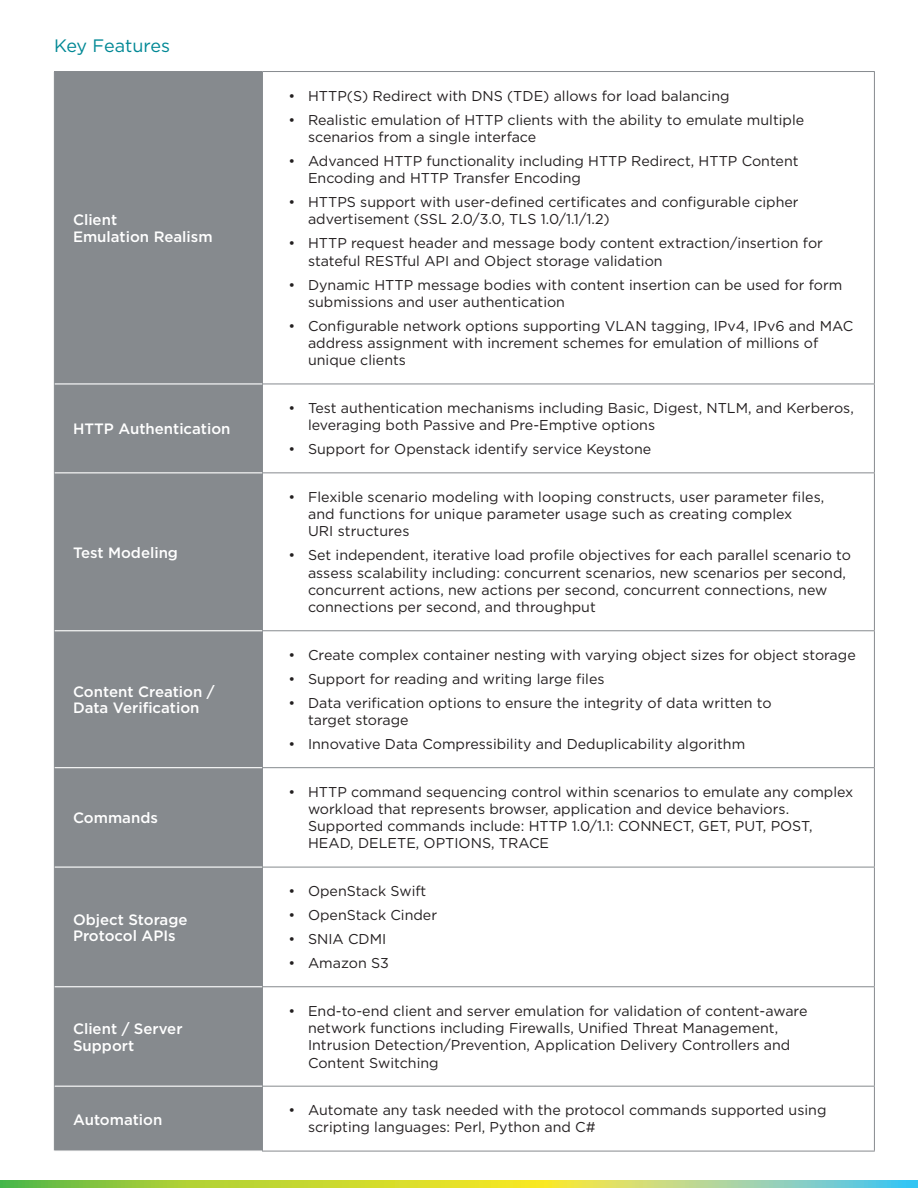
<style>
.page{position:relative;width:918px;height:1188px;background:#fff}
.page>*{position:absolute;margin:0;border:0;box-sizing:border-box;transform-origin:0 0}
.Subheading{font:18px "Gotham";letter-spacing:-.005em;color:#008895}
.Featured_Headline{font:500 15px/16.5px "Gotham";color:#fff}
.t1{font:14.25px/17.2px "Gotham";color:#231f20}
</style>
<div class="page">
<svg style="left:0;top:1180px;width:918px;height:8px;background:#afd45f"></svg>
<div style="left:55px;top:72px;width:207px;height:1079px;background:#868a8e"></div>
<hr style="left:54px;top:71px;width:208px;height:1px;background:#868a8e">
<hr style="left:54px;top:72px;width:1px;height:312px;background:#868a8e">
<hr style="left:54px;top:384px;width:1px;height:89px;background:#868a8e">
<hr style="left:54px;top:473px;width:1px;height:158px;background:#868a8e">
<hr style="left:54px;top:631px;width:1px;height:137px;background:#868a8e">
<hr style="left:54px;top:768px;width:1px;height:99px;background:#868a8e">
<hr style="left:54px;top:867px;width:1px;height:120px;background:#868a8e">
<hr style="left:54px;top:987px;width:1px;height:99px;background:#868a8e">
<hr style="left:54px;top:1086px;width:1px;height:65px;background:#868a8e">
<hr style="left:262px;top:71px;width:613px;height:1px;background:#868a8e">
<hr style="left:262px;top:72px;width:1px;height:312px;background:#868a8e">
<hr style="left:874px;top:72px;width:1px;height:312px;background:#868a8e">
<hr style="left:262px;top:384px;width:613px;height:1px;background:#868a8e">
<hr style="left:262px;top:384px;width:1px;height:88px;background:#868a8e">
<hr style="left:874px;top:384px;width:1px;height:88px;background:#868a8e">
<hr style="left:262px;top:472px;width:613px;height:1px;background:#868a8e">
<hr style="left:262px;top:473px;width:1px;height:157px;background:#868a8e">
<hr style="left:874px;top:473px;width:1px;height:157px;background:#868a8e">
<hr style="left:262px;top:630px;width:613px;height:1px;background:#868a8e">
<hr style="left:262px;top:631px;width:1px;height:136px;background:#868a8e">
<hr style="left:874px;top:631px;width:1px;height:136px;background:#868a8e">
<hr style="left:262px;top:767px;width:613px;height:1px;background:#868a8e">
<hr style="left:262px;top:768px;width:1px;height:99px;background:#868a8e">
<hr style="left:874px;top:768px;width:1px;height:99px;background:#868a8e">
<hr style="left:262px;top:867px;width:613px;height:1px;background:#868a8e">
<hr style="left:262px;top:867px;width:1px;height:119px;background:#868a8e">
<hr style="left:874px;top:867px;width:1px;height:119px;background:#868a8e">
<hr style="left:262px;top:986px;width:613px;height:1px;background:#868a8e">
<hr style="left:262px;top:987px;width:1px;height:99px;background:#868a8e">
<hr style="left:874px;top:987px;width:1px;height:99px;background:#868a8e">
<hr style="left:262px;top:1086px;width:613px;height:1px;background:#868a8e">
<hr style="left:262px;top:1087px;width:1px;height:64px;background:#868a8e">
<hr style="left:874px;top:1087px;width:1px;height:64px;background:#868a8e">
<hr style="left:262px;top:1151px;width:613px;height:1px;background:#868a8e">
<hr style="left:55px;top:383px;width:207px;height:2px;background:#fff">
<hr style="left:55px;top:472px;width:207px;height:1px;background:#fff">
<hr style="left:55px;top:630px;width:207px;height:1px;background:#fff">
<hr style="left:55px;top:767px;width:207px;height:1px;background:#fff">
<hr style="left:55px;top:867px;width:207px;height:1px;background:#fff">
<hr style="left:55px;top:986px;width:207px;height:1px;background:#fff">
<hr style="left:55px;top:1086px;width:207px;height:1px;background:#fff">
<p class="Subheading" style="left:54px;top:36px;width:118px">Key Features</p>
<p class="Featured_Headline" style="left:73px;top:212px;width:141px">Client<br>Emulation Realism</p>
<p class="Featured_Headline" style="left:73px;top:421px;width:159px">HTTP Authentication</p>
<p class="Featured_Headline" style="left:73px;top:544px;width:107px">Test Modeling</p>
<p class="Featured_Headline" style="left:73px;top:683px;width:143px">Content Creation /<br>Data Verification</p>
<p class="Featured_Headline" style="left:73px;top:810px;width:86px">Commands</p>
<p class="Featured_Headline" style="left:73px;top:911px;width:116px">Object Storage<br>Protocol APIs</p>
<p class="Featured_Headline" style="left:73px;top:1020px;width:111px">Client / Server<br>Support</p>
<p class="t1" style="left:289px;top:87px;width:443px">• HTTP(S) Redirect with DNS (TDE) allows for load balancing</p>
<p class="t1" style="left:308px;top:111px;width:498px;text-indent:-20px">• Realistic emulation of HTTP clients with the ability to emulate multiple scenarios from a single interface</p>
<p class="t1" style="left:308px;top:152px;width:492px;text-indent:-20px">• Advanced HTTP functionality including HTTP Redirect, HTTP Content<br>Encoding and HTTP Transfer Encoding</p>
<p class="t1" style="left:308px;top:193px;width:492px;text-indent:-20px">• HTTPS support with user-defined certificates and configurable cipher advertisement (SSL 2.0/3.0, TLS 1.0/1.1/1.2)</p>
<p class="t1" style="left:308px;top:234px;width:516px;text-indent:-20px">• HTTP request header and message body content extraction/insertion for stateful RESTful API and Object storage validation</p>
<p class="t1" style="left:308px;top:276px;width:536px;text-indent:-20px">• Dynamic HTTP message bodies with content insertion can be used for form submissions and user authentication</p>
<p class="t1" style="left:308px;top:317px;width:547px;text-indent:-20px">• Configurable network options supporting VLAN tagging, IPv4, IPv6 and MAC address assignment with increment schemes for emulation of millions of unique clients</p>
<p class="t1" style="left:308px;top:399px;width:547px;text-indent:-20px">• Test authentication mechanisms including Basic, Digest, NTLM, and Kerberos, leveraging both Passive and Pre-Emptive options</p>
<p class="t1" style="left:289px;top:440px;width:364px">• Support for Openstack identify service Keystone</p>
<p class="t1" style="left:308px;top:488px;width:518px;text-indent:-20px">• Flexible scenario modeling with looping constructs, user parameter files, and functions for unique parameter usage such as creating complex<br>URI structures</p>
<p class="t1" style="left:308px;top:546px;width:544px;text-indent:-20px">• Set independent, iterative load profile objectives for each parallel scenario to assess scalability including: concurrent scenarios, new scenarios per second, concurrent actions, new actions per second, concurrent connections, new connections per second, and throughput</p>
<p class="t1" style="left:289px;top:646px;width:569px">• Create complex container nesting with varying object sizes for object storage</p>
<p class="t1" style="left:289px;top:670px;width:318px">• Support for reading and writing large files</p>
<p class="t1" style="left:308px;top:694px;width:465px;text-indent:-20px">• Data verification options to ensure the integrity of data written to target storage</p>
<p class="t1" style="left:289px;top:735px;width:458px">• Innovative Data Compressibility and Deduplicability algorithm</p>
<p class="t1" style="left:308px;top:783px;width:547px;text-indent:-20px">• HTTP command sequencing control within scenarios to emulate any complex workload that represents browser, application and device behaviors.<br>Supported commands include: HTTP 1.0/1.1: CONNECT, GET, PUT, POST, HEAD, DELETE, OPTIONS, TRACE</p>
<p class="t1" style="left:289px;top:882px;width:139px">• OpenStack Swift</p>
<p class="t1" style="left:289px;top:906px;width:150px">• OpenStack Cinder</p>
<p class="t1" style="left:289px;top:930px;width:99px">• SNIA CDMI</p>
<p class="t1" style="left:289px;top:954px;width:102px">• Amazon S3</p>
<p class="t1" style="left:308px;top:1002px;width:501px;text-indent:-20px">• End-to-end client and server emulation for validation of content-aware network functions including Firewalls, Unified Threat Management, Intrusion Detection/Prevention, Application Delivery Controllers and Content Switching</p>
<p class="Featured_Headline" style="left:73px;top:1111px;width:91px">Automation</p>
<p class="t1" style="left:308px;top:1101px;width:520px;text-indent:-20px">• Automate any task needed with the protocol commands supported using scripting languages: Perl, Python and C#</p>
</div>
